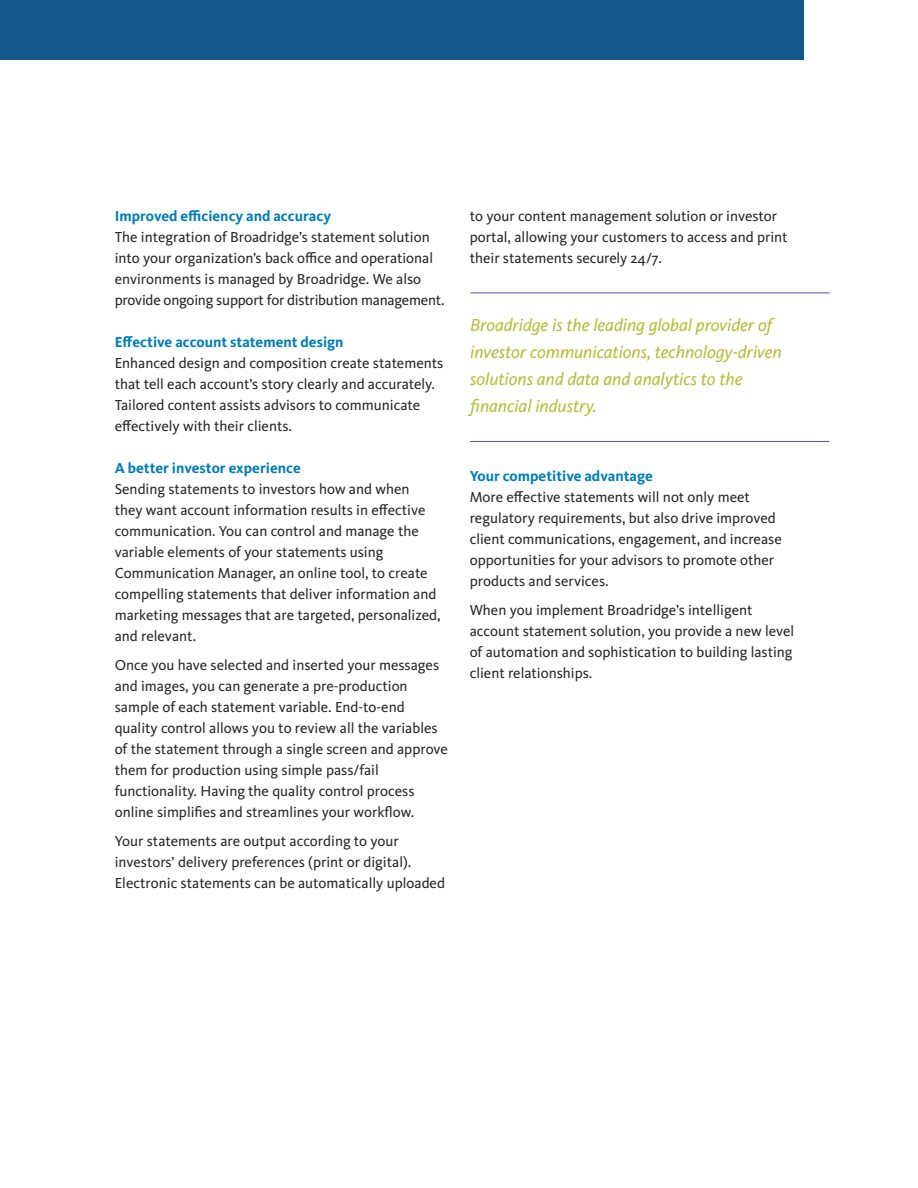
<style>
.page{position:relative;width:918px;height:1188px;background:#fff}
.page>*{position:absolute;margin:0;border:0;box-sizing:border-box;transform-origin:0 0}
.t1{font:italic 18px/27px "Kievit Pro";letter-spacing:-.005em;color:#b4bc3c}
.t2{font:15px/21px "Kievit Pro";color:#272627}
.t3{font:700 15px "Kievit Pro";color:#007cb5}
</style>
<div class="page">
<div style="left:0;top:0;width:803px;height:59px;background:#12588c"></div>
<hr style="left:470px;top:441px;width:359px;height:1px;background:#5356a2">
<hr style="left:470px;top:293px;width:360px;height:1px;background:#5356a2">
<p class="t3" style="left:115px;top:210px;width:218px">Improved efficiency and accuracy</p>
<p class="t2" style="left:115px;top:228px;width:332px">The integration of Broadridge’s statement solution into your organization’s back office and operational environments is managed by Broadridge. We also provide ongoing support for distribution management.</p>
<p class="t3" style="left:115px;top:336px;width:230px">Effective account statement design</p>
<p class="t2" style="left:115px;top:354px;width:330px">Enhanced design and composition create statements that tell each account’s story clearly and accurately.<br>Tailored content assists advisors to communicate effectively with their clients.</p>
<p class="t3" style="left:115px;top:462px;width:188px">A better investor experience</p>
<p class="t2" style="left:115px;top:480px;width:327px">Sending statements to investors how and when they want account information results in effective communication. You can control and manage the variable elements of your statements using Communication Manager, an online tool, to create compelling statements that deliver information and marketing messages that are targeted, personalized, and relevant.</p>
<p class="t2" style="left:115px;top:656px;width:335px">Once you have selected and inserted your messages and images, you can generate a pre-production sample of each statement variable. End-to-end quality control allows you to review all the variables of the statement through a single screen and approve them for production using simple pass/fail functionality. Having the quality control process online simplifies and streamlines your workflow.</p>
<p class="t2" style="left:115px;top:832px;width:332px">Your statements are output according to your investors’ delivery preferences (print or digital).<br>Electronic statements can be automatically uploaded</p>
<p class="t2" style="left:470px;top:207px;width:319px">to your content management solution or investor portal, allowing your customers to access and print their statements securely 24/7.</p>
<p class="t1" style="left:470px;top:313px;width:313px">Broadridge is the leading global provider of investor communications, technology-driven solutions and data and analytics to the financial industry.</p>
<p class="t3" style="left:470px;top:470px;width:185px">Your competitive advantage</p>
<p class="t2" style="left:470px;top:488px;width:314px">More effective statements will not only meet regulatory requirements, but also drive improved client communications, engagement, and increase opportunities for your advisors to promote other products and services.</p>
<p class="t2" style="left:470px;top:601px;width:326px">When you implement Broadridge’s intelligent account statement solution, you provide a new level of automation and sophistication to building lasting client relationships.</p>
</div>
